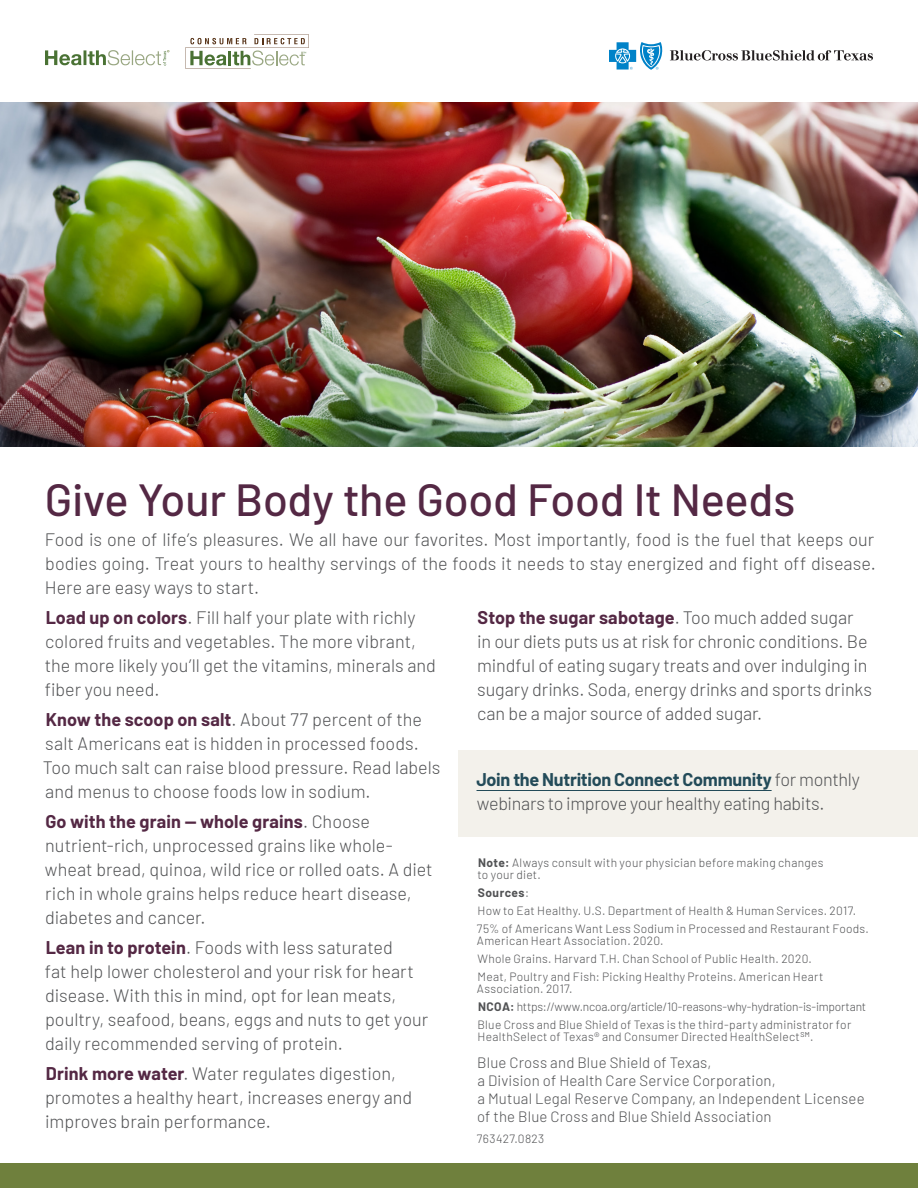
<style>
.page{position:relative;width:918px;height:1188px;background:#fff}
.page>*{position:absolute;margin:0;border:0;box-sizing:border-box;transform-origin:0 0}
.t1{font:500 45px "Barlow";letter-spacing:-.005em;color:#542844}
.t2{font:300 18px/24px "Barlow";color:#515254}
.t3{font:300 18px/24px "Barlow";letter-spacing:-.02em;color:#515254}
.t4{font:300 15px/18px "Barlow";letter-spacing:.01em;color:#515254}
.t5{font:300 12px/18px "Barlow";letter-spacing:.02em;color:#515254}
.s1{font-weight:700;color:#542844}
.s2{font-weight:700;color:#234b59}
.s3{font-weight:700}
</style>
<div class="page">
<div style="left:0;top:1164px;width:918px;height:24px;background:#6f803d"></div>
<div style="left:458px;top:750px;width:460px;height:87px;background:#f3f1eb"></div>
<img style="left:0;top:103px;width:918px;height:344px">
<hr style="left:477px;top:790px;width:295px;height:1px;background:#234b59">
<svg style="left:185px;top:35px;width:124px;height:34px"></svg>
<svg style="left:45px;top:50px;width:124px;height:16px"></svg>
<svg style="left:670px;top:50px;width:203px;height:10px"></svg>
<svg style="left:609px;top:42px;width:54px;height:28px"></svg>
<h1 class="t1" style="left:45px;top:467px;width:752px">Give Your Body the Good Food It Needs</h1>
<p class="t2" style="left:45px;top:526px;width:832px;text-align:justify">Food is one of life’s pleasures. We all have our favorites. Most importantly, food is the fuel that keeps our bodies going. Treat yours to healthy servings of the foods it needs to stay energized and fight off disease.<br>Here are easy ways to start.</p>
<p class="t2" style="left:45px;top:604px;width:393px"><span class="s1">Load up on colors</span>. Fill half your plate with richly colored fruits and vegetables. The more vibrant, the more likely you’ll get the vitamins, minerals and fiber you need.</p>
<p class="t2" style="left:43px;top:706px;width:399px"><span class="s1">Know the scoop on salt</span>. About 77 percent of the salt Americans eat is hidden in processed foods.<br>Too much salt can raise blood pressure. Read labels and menus to choose foods low in sodium.</p>
<p class="t2" style="left:45px;top:808px;width:389px"><span class="s1">Go with the grain — whole grains</span>. Choose nutrient-rich, unprocessed grains like whole&shy;wheat bread, quinoa, wild rice or rolled oats. A diet rich in whole grains helps reduce heart disease, diabetes and cancer.</p>
<p class="t2" style="left:45px;top:934px;width:385px"><span class="s1">Lean in to protein</span>. Foods with less saturated<br>fat help lower cholesterol and your risk for heart disease. With this in mind, opt for lean meats, poultry, seafood, beans, eggs and nuts to get your daily recommended serving of protein.</p>
<p class="t2" style="left:45px;top:1060px;width:369px"><span class="s1">Drink more water</span>. Water regulates digestion, promotes a healthy heart, increases energy and improves brain performance.</p>
<p class="t2" style="left:477px;top:604px;width:396px"><span class="s1">Stop the sugar sabotage</span>. Too much added sugar<br>in our diets puts us at risk for chronic conditions. Be mindful of eating sugary treats and over indulging in sugary drinks. Soda, energy drinks and sports drinks can be a major source of added sugar.</p>
<p class="t3" style="left:477px;top:766px;width:385px"><span class="s2">Join the Nutrition Connect Community</span> for monthly webinars to improve your healthy eating habits.</p>
<p class="t5" style="left:477px;top:856px;width:348px;line-height:12px"><span class="s3">Note:</span> Always consult with your physician before making changes to your diet.</p>
<p class="t5" style="left:477px;top:883px;width:394px"><span class="s3">Sources</span>:<br>How to Eat Healthy. U.S. Department of Health &amp; Human Services. 2017.<br>75% of Americans Want Less Sodium in Processed and Restaurant Foods.</p>
<p class="t5" style="left:477px;top:931px;width:348px">American Heart Association. 2020.<br>Whole Grains. Harvard T.H. Chan School of Public Health. 2020.<br>Meat, Poultry and Fish: Picking Healthy Proteins. American Heart</p>
<p class="t5" style="left:477px;top:979px;width:391px">Association. 2017.<br><span class="s3">NCOA:</span> https://www.ncoa.org/article/10-reasons-why-hydration-is-important<br>Blue Cross and Blue Shield of Texas is the third-party administrator for</p>
<p class="t5" style="left:478px;top:1027px;width:337px">HealthSelect of Texas® and Consumer Directed HealthSelect<sup>SM</sup>.</p>
<p class="t4" style="left:477px;top:1052px;width:389px">Blue Cross and Blue Shield of Texas,<br>a Division of Health Care Service Corporation,<br>a Mutual Legal Reserve Company, an Independent Licensee of the Blue Cross and Blue Shield Association</p>
<p class="t5" style="left:477px;top:1129px;width:69px">763427.0823</p>
</div>
